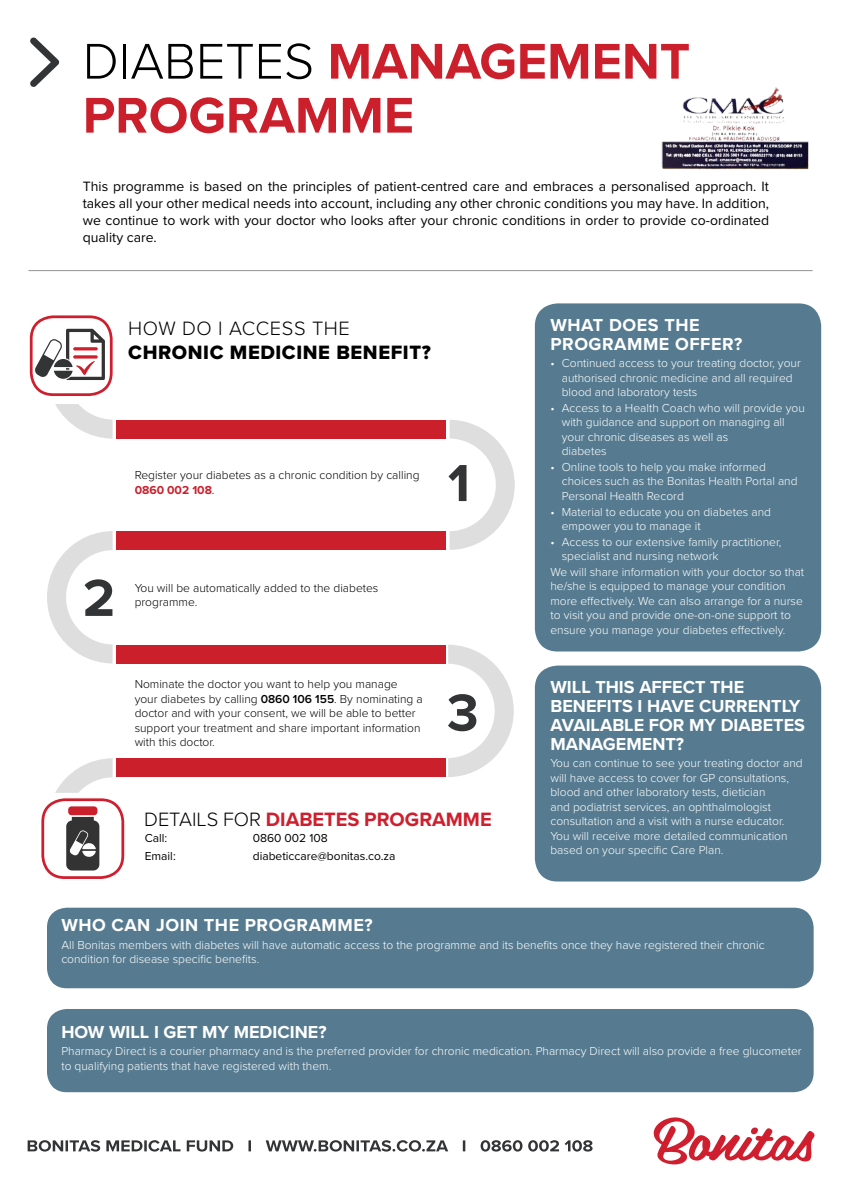
<style>
.page{position:relative;width:842px;height:1191px;background:#fff}
.page>*{position:absolute;margin:0;border:0;box-sizing:border-box;transform-origin:0 0}
.t1{font:700 54px "Proxima Nova";color:#333436}
.t2{font:700 52px/54px "Proxima Nova";color:#cb1f2c}
.t3{font:700 20px "Proxima Nova";color:#cf1f2e}
.t4{font:20px "Proxima Nova Extrabld";letter-spacing:.03em;color:#000}
.t5{font:300 20px "Proxima Nova";letter-spacing:.03em;color:#000}
.t6{font:700 18px/19px "Proxima Nova";color:#fff}
.t7{font:700 18px/19px "Proxima Nova";letter-spacing:.03em;color:#fff}
.t8{font:14px/16.8px "Proxima Nova";color:#000;text-align:justify}
.t9{font:300 12px/14.4px "Proxima Nova";color:#fff}
.t10{font:300 12px/14.4px "Proxima Nova";color:#000}
.t11{font:12px "Proxima Nova";color:#000}
.s1{font-weight:300;color:#000}
.s2{font-weight:700;color:#cb1f2c}
.s3{font-weight:600}
</style>
<div class="page">
<div style="left:535px;top:303px;width:286px;height:348px;background:#567b90;border-radius:23px"></div>
<div style="left:47px;top:907px;width:767px;height:81px;background:#567b90;border-radius:20px"></div>
<div style="left:47px;top:1009px;width:767px;height:83px;background:#567b90;border-radius:20px"></div>
<div style="left:535px;top:665px;width:286px;height:216px;background:#567b90;border-radius:23px"></div>
<div style="left:30px;top:315px;width:83px;height:81px;border:3px solid #cf1f2e;border-radius:22px"></div>
<svg style="left:30px;top:38px;width:29px;height:49px"></svg>
<svg style="left:47px;top:531px;width:66px;height:132px"></svg>
<svg style="left:450px;top:420px;width:65px;height:130px"></svg>
<div style="left:116px;top:531px;width:330px;height:19px;background:#cb1f2c"></div>
<div style="left:116px;top:420px;width:330px;height:18px;background:#cb1f2c"></div>
<div style="left:116px;top:644px;width:330px;height:19px;background:#cb1f2c"></div>
<div style="left:116px;top:758px;width:330px;height:19px;background:#cb1f2c"></div>
<hr style="left:28px;top:270px;width:785px;height:1px;background:#939597">
<svg style="left:448px;top:644px;width:66px;height:133px"></svg>
<svg style="left:55px;top:404px;width:58px;height:34px"></svg>
<svg style="left:55px;top:758px;width:58px;height:35px"></svg>
<svg style="left:34px;top:329px;width:71px;height:53px"></svg>
<div style="left:41px;top:798px;width:83px;height:81px;border:3px solid #cf1f2e;border-radius:22px"></div>
<svg style="left:66px;top:816px;width:33px;height:54px"></svg>
<div style="left:68px;top:806px;width:29px;height:9px;background:#cb1f2c;border-radius:3px"></div>
<svg style="left:28px;top:1140px;width:565px;height:11px"></svg>
<svg style="left:654px;top:1117px;width:161px;height:47px"></svg>
<img style="left:661px;top:87px;width:148px;height:83px">
<h2 class="t2" style="left:83px;top:33px;width:609px"><span class="s1">DIABETES</span> MANAGEMENT<br>PROGRAMME</h2>
<p class="t8" style="left:83px;top:178px;width:688px">This programme is based on the principles of patient-centred care and embraces a personalised approach. It takes all your other medical needs into account, including any other chronic conditions you may have. In addition, we continue to work with your doctor who looks after your chronic conditions in order to provide co-ordinated quality care.</p>
<h3 class="t5" style="left:128px;top:313px;width:223px">HOW DO I ACCESS THE</h3>
<h3 class="t4" style="left:128px;top:337px;width:304px">CHRONIC MEDICINE BENEFIT?</h3>
<p class="t10" style="left:135px;top:467px;width:286px">Register your diabetes as a chronic condition by calling<br><span class="s2">0860 002 108</span>.</p>
<h1 class="t1" style="left:448px;top:443px;width:24px">1</h1>
<h1 class="t1" style="left:83px;top:557px;width:34px">2</h1>
<p class="t10" style="left:135px;top:580px;width:245px">You will be automatically added to the diabetes programme.</p>
<p class="t10" style="left:135px;top:676px;width:290px">Nominate the doctor you want to help you manage your diabetes by calling <span class="s3">0860 106 155</span>. By nominating a doctor and with your consent, we will be able to better support your treatment and share important information with this doctor.</p>
<h1 class="t1" style="left:447px;top:672px;width:33px">3</h1>
<h3 class="t3" style="left:144px;top:804px;width:349px"><span class="s1">DETAILS FOR</span> DIABETES PROGRAMME</h3>
<p class="t11" style="left:145px;top:829px;width:24px">Call:</p>
<p class="t11" style="left:253px;top:829px;width:77px">0860 002 108</p>
<p class="t11" style="left:145px;top:846px;width:33px">Email:</p>
<p class="t11" style="left:253px;top:846px;width:144px">diabeticcare@bonitas.co.za</p>
<h3 class="t7" style="left:550px;top:315px;width:194px">WHAT DOES THE<br>PROGRAMME OFFER?</h3>
<p class="t9" style="left:562px;top:355px;width:241px;text-indent:-11px">• Continued access to your treating doctor, your authorised chronic medicine and all required blood and laboratory tests</p>
<p class="t9" style="left:562px;top:400px;width:245px;text-indent:-11px">• Access to a Health Coach who will provide you with guidance and support on managing all your chronic diseases as well as<br>diabetes</p>
<p class="t9" style="left:562px;top:459px;width:237px;text-indent:-11px">• Online tools to help you make informed choices such as the Bonitas Health Portal and<br>Personal Health Record</p>
<p class="t9" style="left:562px;top:504px;width:211px;text-indent:-11px">• Material to educate you on diabetes and empower you to manage it</p>
<p class="t9" style="left:562px;top:534px;width:221px;text-indent:-11px">• Access to our extensive family practitioner, specialist and nursing network</p>
<p class="t9" style="left:550px;top:564px;width:255px">We will share information with your doctor so that he/she is equipped to manage your condition more effectively. We can also arrange for a nurse to visit you and provide one-on-one support to ensure you manage your diabetes effectively.</p>
<h3 class="t6" style="left:550px;top:677px;width:256px">WILL THIS AFFECT THE<br>BENEFITS I HAVE CURRENTLY<br>AVAILABLE FOR MY DIABETES<br>MANAGEMENT?</h3>
<p class="t9" style="left:550px;top:755px;width:254px">You can continue to see your treating doctor and will have access to cover for GP consultations, blood and other laboratory tests, dietician<br>and podiatrist services, an ophthalmologist consultation and a visit with a nurse educator.<br>You will receive more detailed communication based on your specific Care Plan.</p>
<h3 class="t7" style="left:61px;top:915px;width:313px">WHO CAN JOIN THE PROGRAMME?</h3>
<p class="t9" style="left:61px;top:936px;width:705px">All Bonitas members with diabetes will have automatic access to the programme and its benefits once they have registered their chronic condition for disease specific benefits.</p>
<h3 class="t6" style="left:61px;top:1022px;width:267px">HOW WILL I GET MY MEDICINE?</h3>
<p class="t9" style="left:61px;top:1043px;width:742px">Pharmacy Direct is a courier pharmacy and is the preferred provider for chronic medication. Pharmacy Direct will also provide a free glucometer to qualifying patients that have registered with them.</p>
</div>
